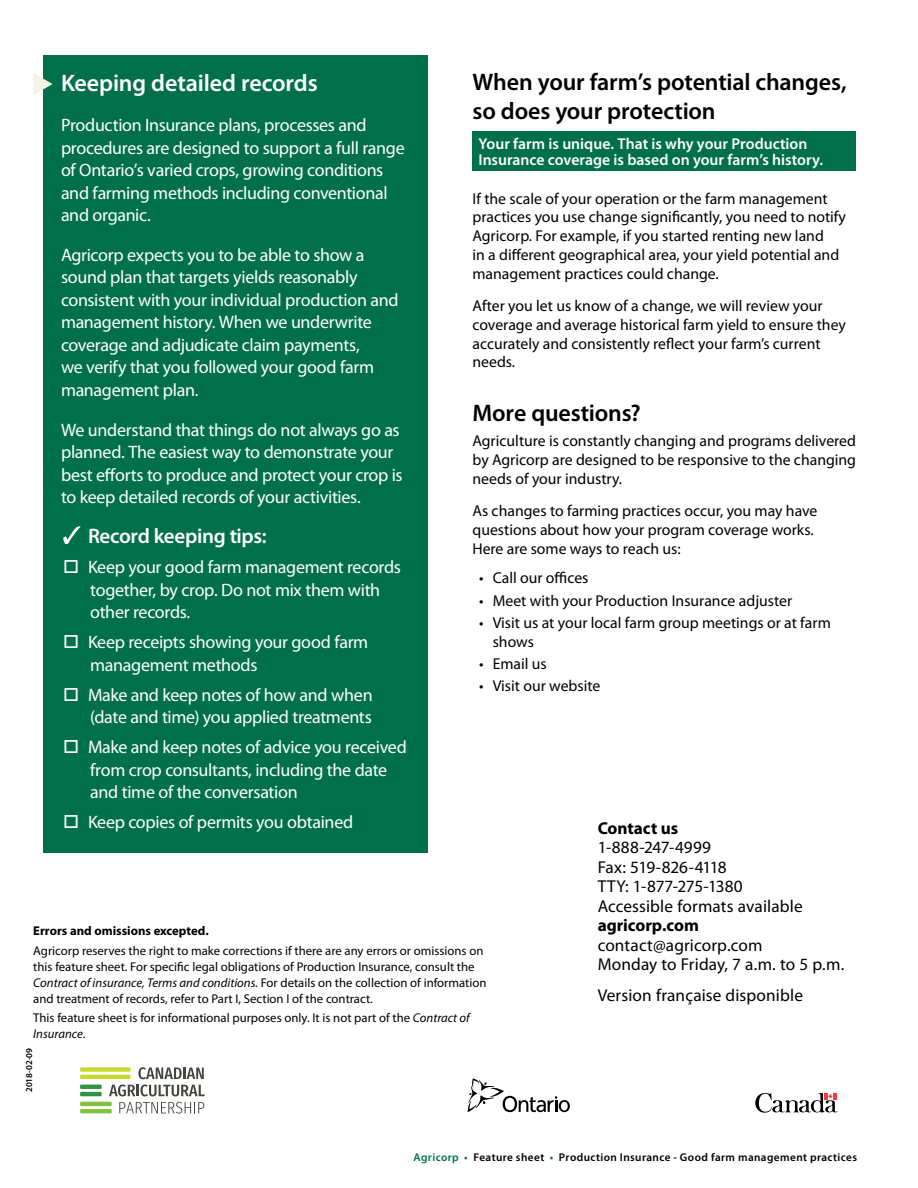
<style>
.page{position:relative;width:918px;height:1188px;background:#fff}
.page>*{position:absolute;margin:0;border:0;box-sizing:border-box;transform-origin:0 0}
.t1{font:600 24px/28.8px "Myriad Pro";letter-spacing:-.005em;color:#000}
.t2{font:600 24px "Myriad Pro";letter-spacing:-.005em;color:#fff}
.t3{font:600 21px "Myriad Pro";letter-spacing:-.015em;color:#fff}
.t4{font:18px/22.5px "Myriad Pro";letter-spacing:-.02em;color:#fff}
.t5{font:17.25px/19.5px "Myriad Pro";letter-spacing:.005em;color:#000}
.t6{font:700 17.25px "Myriad Pro";letter-spacing:-.005em;color:#000}
.t7{font:15.75px/18.8px "Myriad Pro";color:#000}
.t8{font:600 15.75px/15.8px "Myriad Pro";color:#fff}
.t9{font:12.75px/15.8px "Myriad Pro";color:#000}
.t10{font:700 12.75px "Myriad Pro";color:#000}
.t11{font:600 11.25px "Myriad Pro";letter-spacing:.035em;color:#000}
.t12{font:600 9px "Myriad Pro";color:#000}
.s1{font-style:italic}
.s2{color:#00704a}
</style>
<div class="page">
<div style="left:43px;top:55px;width:385px;height:797px;background:#00704a"></div>
<svg style="left:63px;top:526px;width:18px;height:18px"></svg>
<svg style="left:33px;top:73px;width:20px;height:22px"></svg>
<div style="left:472px;top:132px;width:384px;height:39px;background:#00704a"></div>
<svg style="left:468px;top:1078px;width:102px;height:34px"></svg>
<svg style="left:755px;top:1093px;width:83px;height:20px"></svg>
<hr style="left:80px;top:1109px;width:32px;height:4px;background:#82c240">
<hr style="left:80px;top:1102px;width:32px;height:4px;background:#82c240">
<hr style="left:80px;top:1075px;width:51px;height:4px;background:#c9d92e">
<div style="left:80px;top:1067px;width:51px;height:5px;background:#c9d92e"></div>
<hr style="left:80px;top:1092px;width:22px;height:4px;background:#2e943d">
<hr style="left:80px;top:1085px;width:22px;height:4px;background:#2e943d">
<svg style="left:109px;top:1067px;width:96px;height:29px"></svg>
<svg style="left:119px;top:1102px;width:85px;height:12px"></svg>
<h1 class="t1" style="left:472px;top:67px;width:376px">When your farm’s potential changes, so does your protection</h1>
<p class="t8" style="left:478px;top:136px;width:346px">Your farm is unique. That is why your Production<br>Insurance coverage is based on your farm’s history.</p>
<p class="t7" style="left:472px;top:189px;width:375px">If the scale of your operation or the farm management practices you use change significantly, you need to notify Agricorp. For example, if you started renting new land<br>in a different geographical area, your yield potential and management practices could change.</p>
<p class="t7" style="left:472px;top:296px;width:375px">After you let us know of a change, we will review your coverage and average historical farm yield to ensure they accurately and consistently reflect your farm’s current needs.</p>
<h1 class="t1" style="left:472px;top:397px;width:170px">More questions?</h1>
<p class="t7" style="left:472px;top:431px;width:385px;text-align:justify">Agriculture is constantly changing and programs delivered by Agricorp are designed to be responsive to the changing needs of your industry.</p>
<p class="t7" style="left:472px;top:501px;width:347px">As changes to farming practices occur, you may have questions about how your program coverage works.<br>Here are some ways to reach us:</p>
<p class="t7" style="left:479px;top:568px;width:111px">• Call our offices</p>
<p class="t7" style="left:479px;top:591px;width:314px">• Meet with your Production Insurance adjuster</p>
<p class="t7" style="left:493px;top:613px;width:340px;text-indent:-13px">• Visit us at your local farm group meetings or at farm shows</p>
<p class="t7" style="left:479px;top:654px;width:69px">• Email us</p>
<p class="t7" style="left:479px;top:676px;width:123px">• Visit our website</p>
<h1 class="t2" style="left:61px;top:68px;width:258px">Keeping detailed records</h1>
<p class="t4" style="left:61px;top:113px;width:345px">Production Insurance plans, processes and procedures are designed to support a full range of Ontario’s varied crops, growing conditions and farming methods including conventional and organic.</p>
<p class="t4" style="left:61px;top:243px;width:339px">Agricorp expects you to be able to show a sound plan that targets yields reasonably consistent with your individual production and management history. When we underwrite coverage and adjudicate claim payments,<br>we verify that you followed your good farm management plan.</p>
<p class="t4" style="left:61px;top:418px;width:343px">We understand that things do not always go as planned. The easiest way to demonstrate your best efforts to produce and protect your crop is to keep detailed records of your activities.</p>
<p class="t3" style="left:88px;top:523px;width:180px">Record keeping tips:</p>
<p class="t4" style="left:90px;top:556px;width:312px;text-indent:-27px">□ Keep your good farm management records together, by crop. Do not mix them with other records.</p>
<p class="t4" style="left:90px;top:631px;width:280px;text-indent:-27px">□ Keep receipts showing your good farm management methods</p>
<p class="t4" style="left:63px;top:683px;width:311px;text-align:right">□ Make and keep notes of how and when (date and time) you applied treatments</p>
<p class="t4" style="left:90px;top:736px;width:318px;text-indent:-27px">□ Make and keep notes of advice you received from crop consultants, including the date and time of the conversation</p>
<p class="t4" style="left:63px;top:811px;width:292px">□ Keep copies of permits you obtained</p>
<p class="t6" style="left:598px;top:817px;width:82px">Contact us</p>
<p class="t5" style="left:598px;top:838px;width:207px">1-888-247-4999<br>Fax: 519-826-4118<br>TTY: 1-877-275-1380<br>Accessible formats available</p>
<p class="t6" style="left:598px;top:914px;width:103px">agricorp.com</p>
<p class="t5" style="left:598px;top:935px;width:248px">contact@agricorp.com<br>Monday to Friday, 7 a.m. to 5 p.m.</p>
<p class="t5" style="left:598px;top:985px;width:207px">Version française disponible</p>
<p class="t10" style="left:33px;top:923px;width:177px">Errors and omissions excepted.</p>
<p class="t9" style="left:33px;top:943px;width:455px">Agricorp reserves the right to make corrections if there are any errors or omissions on this feature sheet. For specific legal obligations of Production Insurance, consult the <span class="s1">Contract of insurance, Terms and conditions.</span> For details on the collection of information and treatment of records, refer to Part I, Section I of the contract.</p>
<p class="t9" style="left:33px;top:1010px;width:438px">This feature sheet is for informational purposes only. It is not part of the <span class="s1">Contract of<br>Insurance</span>.</p>
<p class="t12" style="left:24px;top:1092px;width:46px;rotate:-90deg">2018-02-09</p>
<p class="t11" style="left:414px;top:1150px;width:445px"><span class="s2">Agricorp •</span> Feature sheet <span class="s2">•</span> Production Insurance - Good farm management practices</p>
</div>
